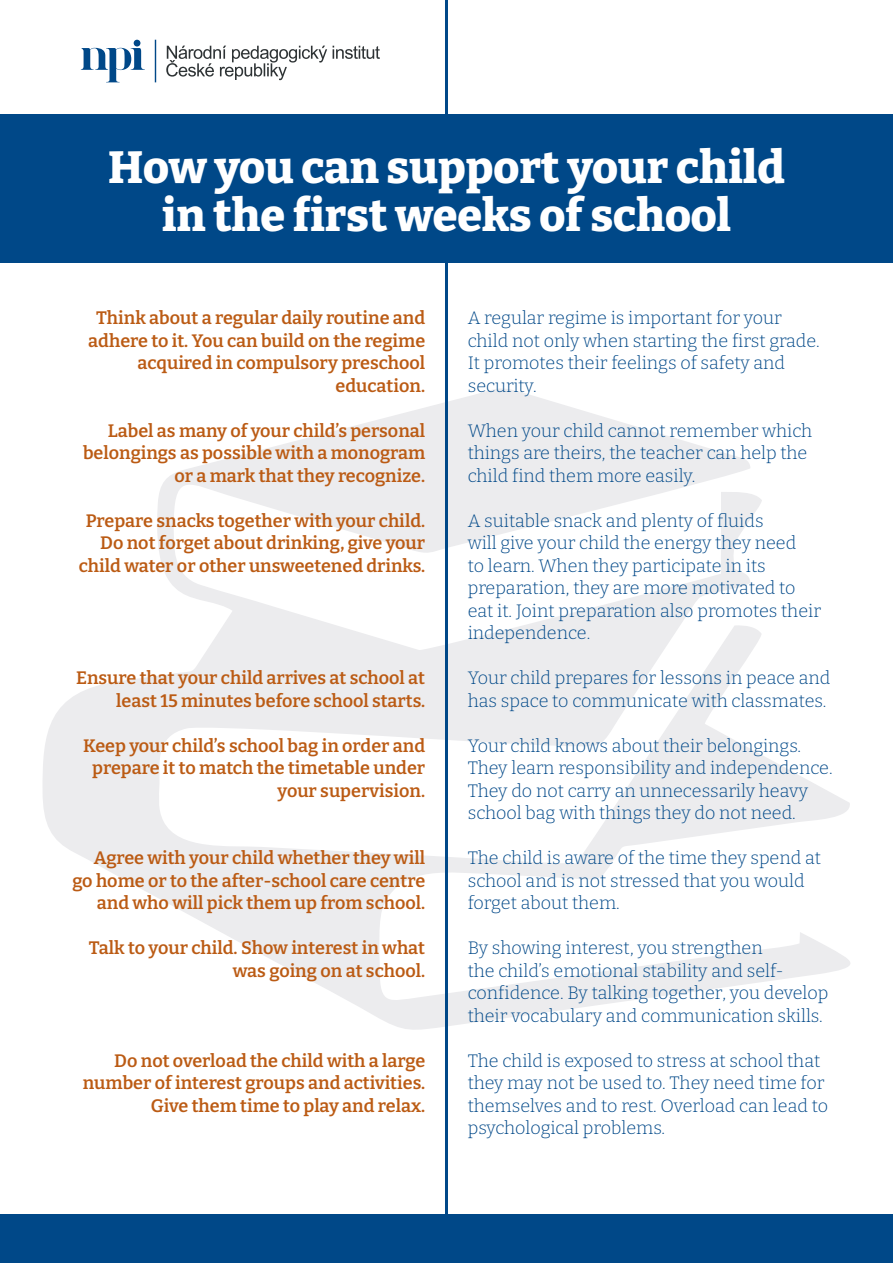
<style>
.page{position:relative;width:893px;height:1263px;background:#fff}
.page>*{position:absolute;margin:0;border:0;box-sizing:border-box;transform-origin:0 0}
.t1{font:800 45px/48px "Bitter";color:#fff;text-align:center}
.t2{font:300 18px/22.5px "Bitter";color:#004888}
.t3{font:600 18px/22.5px "Bitter";color:#bb5b14;text-align:right}
</style>
<div class="page">
<svg style="left:43px;top:388px;width:807px;height:642px"></svg>
<hr style="left:445px;top:0;width:3px;height:1263px;background:#004888">
<div style="left:0;top:114px;width:893px;height:149px;background:#004888"></div>
<div style="left:0;top:1215px;width:893px;height:48px;background:#004888"></div>
<svg style="left:81px;top:40px;width:75px;height:42px"></svg>
<svg style="left:166px;top:46px;width:214px;height:34px"></svg>
<h1 class="t1" style="left:108px;top:142px;width:678px">How you can support your child in the first weeks of school</h1>
<p class="t3" style="left:88px;top:306px;width:339px">Think about a regular daily routine and adhere to it. You can build on the regime acquired in compulsory preschool education.</p>
<p class="t3" style="left:83px;top:419px;width:344px">Label as many of your child’s personal belongings as possible with a monogram or a mark that they recognize.</p>
<p class="t3" style="left:79px;top:509px;width:348px">Prepare snacks together with your child.<br>Do not forget about drinking, give your child water or other unsweetened drinks.</p>
<p class="t3" style="left:76px;top:666px;width:350px">Ensure that your child arrives at school at least 15 minutes before school starts.</p>
<p class="t3" style="left:83px;top:734px;width:344px">Keep your child’s school bag in order and prepare it to match the timetable under your supervision.</p>
<p class="t3" style="left:72px;top:846px;width:354px">Agree with your child whether they will go home or to the after-school care centre and who will pick them up from school.</p>
<p class="t3" style="left:89px;top:936px;width:338px">Talk to your child. Show interest in what was going on at school.</p>
<p class="t3" style="left:83px;top:1049px;width:344px">Do not overload the child with a large number of interest groups and activities.<br>Give them time to play and relax.</p>
<p class="t2" style="left:468px;top:306px;width:354px">A regular regime is important for your child not only when starting the first grade.<br>It promotes their feelings of safety and security.</p>
<p class="t2" style="left:468px;top:419px;width:346px">When your child cannot remember which things are theirs, the teacher can help the child find them more easily.</p>
<p class="t2" style="left:468px;top:509px;width:355px">A suitable snack and plenty of fluids<br>will give your child the energy they need<br>to learn. When they participate in its preparation, they are more motivated to eat it. Joint preparation also promotes their independence.</p>
<p class="t2" style="left:468px;top:666px;width:364px">Your child prepares for lessons in peace and has space to communicate with classmates.</p>
<p class="t2" style="left:468px;top:734px;width:366px">Your child knows about their belongings.<br>They learn responsibility and independence.<br>They do not carry an unnecessarily heavy school bag with things they do not need.</p>
<p class="t2" style="left:468px;top:846px;width:355px">The child is aware of the time they spend at school and is not stressed that you would forget about them.</p>
<p class="t2" style="left:468px;top:936px;width:362px">By showing interest, you strengthen<br>the child’s emotional stability and self&shy;confidence. By talking together, you develop their vocabulary and communication skills.</p>
<p class="t2" style="left:468px;top:1049px;width:362px">The child is exposed to stress at school that they may not be used to. They need time for themselves and to rest. Overload can lead to psychological problems.</p>
</div>
